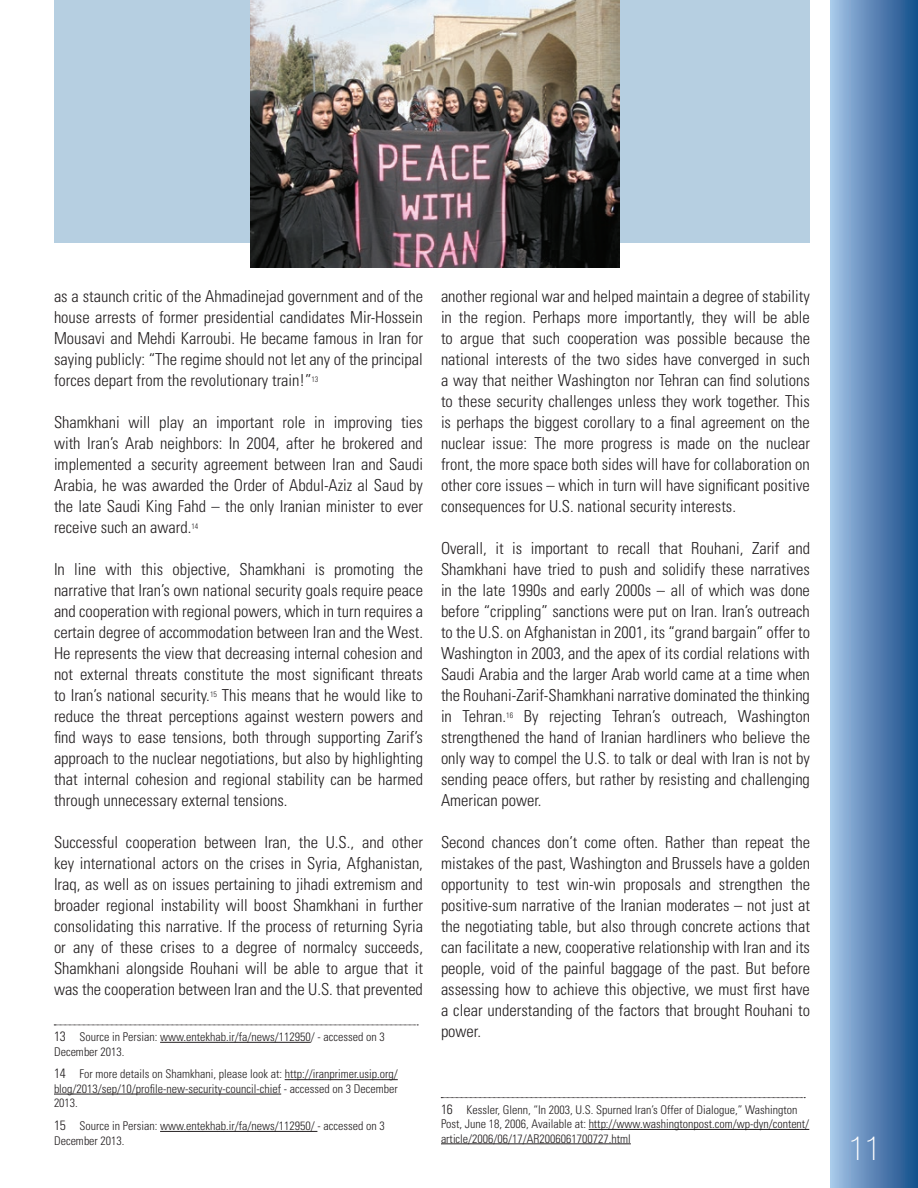
<style>
.page{position:relative;width:918px;height:1188px;background:#fff}
.page>*{position:absolute;margin:0;border:0;box-sizing:border-box;transform-origin:0 0}
.t1{font:100 condensed 33px "Helvetica Neue";color:#fff}
.t2{font:300 condensed 16.5px/21px "Univers";color:#231f20;text-align:justify}
.t3{font:300 condensed 12px/14.4px "Univers";color:#231f20}
.s1{font-size:13.5px}
</style>
<div class="page">
<div style="left:830px;top:0;width:88px;height:1188px;background:linear-gradient(to right,#a7c4e7,#144d89)"></div>
<svg style="left:54px;top:1025px;width:364px;height:1px"></svg>
<hr style="left:160px;top:1042px;width:151px;height:1px;background:#231f20">
<hr style="left:285px;top:1079px;width:113px;height:1px;background:#231f20">
<hr style="left:54px;top:1094px;width:227px;height:1px;background:#231f20">
<hr style="left:160px;top:1131px;width:157px;height:1px;background:#231f20">
<svg style="left:441px;top:1097px;width:364px;height:1px"></svg>
<hr style="left:589px;top:1129px;width:220px;height:1px;background:#231f20">
<hr style="left:441px;top:1144px;width:190px;height:1px;background:#231f20">
<div style="left:54px;top:0;width:756px;height:243px;background:#b6cfe1"></div>
<img style="left:251px;top:0;width:368px;height:268px">
<p class="t2" style="left:54px;top:286px;width:371px">as a staunch critic of the Ahmadinejad government and of the house arrests of former presidential candidates Mir-Hossein Mousavi and Mehdi Karroubi. He became famous in Iran for saying publicly: “The regime should not let any of the principal forces depart from the revolutionary train!”<sup>13</sup></p>
<p class="t2" style="left:54px;top:412px;width:371px">Shamkhani will play an important role in improving ties with Iran’s Arab neighbors: In 2004, after he brokered and implemented a security agreement between Iran and Saudi Arabia, he was awarded the Order of Abdul-Aziz al Saud by the late Saudi King Fahd – the only Iranian minister to ever receive such an award.<sup>14</sup></p>
<p class="t2" style="left:54px;top:559px;width:371px">In line with this objective, Shamkhani is promoting the narrative that Iran’s own national security goals require peace and cooperation with regional powers, which in turn requires a certain degree of accommodation between Iran and the West.<br>He represents the view that decreasing internal cohesion and not external threats constitute the most significant threats to Iran’s national security.<sup>15</sup> This means that he would like to reduce the threat perceptions against western powers and find ways to ease tensions, both through supporting Zarif’s approach to the nuclear negotiations, but also by highlighting that internal cohesion and regional stability can be harmed through unnecessary external tensions.</p>
<p class="t2" style="left:54px;top:832px;width:371px">Successful cooperation between Iran, the U.S., and other key international actors on the crises in Syria, Afghanistan, Iraq, as well as on issues pertaining to jihadi extremism and broader regional instability will boost Shamkhani in further consolidating this narrative. If the process of returning Syria or any of these crises to a degree of normalcy succeeds, Shamkhani alongside Rouhani will be able to argue that it was the cooperation between Iran and the U.S. that prevented</p>
<p class="t3" style="left:54px;top:1030px;width:332px"><span class="s1">13</span> Source in Persian: www.entekhab.ir/fa/news/112950/ - accessed on 3<br>December 2013.</p>
<p class="t3" style="left:54px;top:1067px;width:345px;text-align:justify"><span class="s1">14</span> For more details on Shamkhani, please look at: http://iranprimer.usip.org/ blog/2013/sep/10/profile-new-security-council-chief - accessed on 3 December 2013.</p>
<p class="t3" style="left:54px;top:1119px;width:332px"><span class="s1">15</span> Source in Persian: www.entekhab.ir/fa/news/112950/ - accessed on 3<br>December 2013.</p>
<p class="t2" style="left:441px;top:286px;width:371px">another regional war and helped maintain a degree of stability in the region. Perhaps more importantly, they will be able to argue that such cooperation was possible because the national interests of the two sides have converged in such a way that neither Washington nor Tehran can find solutions to these security challenges unless they work together. This is perhaps the biggest corollary to a final agreement on the nuclear issue: The more progress is made on the nuclear front, the more space both sides will have for collaboration on other core issues – which in turn will have significant positive consequences for U.S. national security interests.</p>
<p class="t2" style="left:441px;top:538px;width:371px">Overall, it is important to recall that Rouhani, Zarif and Shamkhani have tried to push and solidify these narratives in the late 1990s and early 2000s – all of which was done before “crippling” sanctions were put on Iran. Iran’s outreach to the U.S. on Afghanistan in 2001, its “grand bargain” offer to Washington in 2003, and the apex of its cordial relations with Saudi Arabia and the larger Arab world came at a time when the Rouhani-Zarif-Shamkhani narrative dominated the thinking in Tehran.<sup>16</sup> By rejecting Tehran’s outreach, Washington strengthened the hand of Iranian hardliners who believe the only way to compel the U.S. to talk or deal with Iran is not by sending peace offers, but rather by resisting and challenging American power.</p>
<p class="t2" style="left:441px;top:832px;width:371px">Second chances don’t come often. Rather than repeat the mistakes of the past, Washington and Brussels have a golden opportunity to test win-win proposals and strengthen the positive-sum narrative of the Iranian moderates – not just at the negotiating table, but also through concrete actions that can facilitate a new, cooperative relationship with Iran and its people, void of the painful baggage of the past. But before assessing how to achieve this objective, we must first have a clear understanding of the factors that brought Rouhani to power.</p>
<p class="t3" style="left:441px;top:1102px;width:370px"><span class="s1">16</span> Kessler, Glenn, “In 2003, U.S. Spurned Iran’s Offer of Dialogue,” Washington<br>Post, June 18, 2006, Available at: http://www.washingtonpost.com/wp-dyn/content/ article/2006/06/17/AR2006061700727.html</p>
<h1 class="t1" style="left:849px;top:1130px;width:33px">11</h1>
</div>
